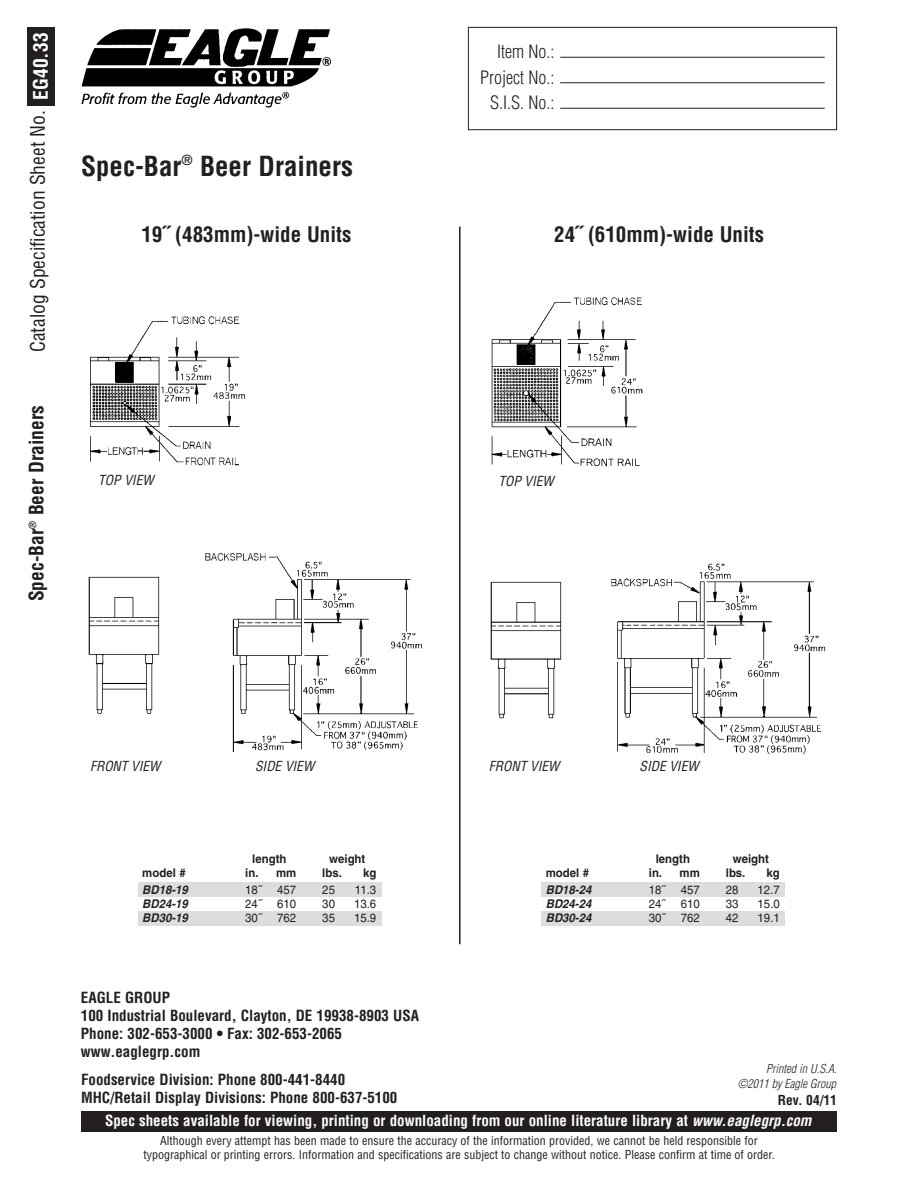
<style>
.page{position:relative;width:918px;height:1188px;background:#fff}
.page>*{position:absolute;margin:0;border:0;box-sizing:border-box;transform-origin:0 0}
.t1{font:700 condensed 27px "Helvetica";color:#231f20}
.t2{font:700 condensed 21px "Helvetica";color:#231f20}
.t3{font:condensed 19.5px "Helvetica";color:#231f20}
.t4{font:700 condensed 19.5px "Helvetica";color:#231f20}
.t5{font:300 condensed 18px/25.5px "Helvetica";color:#231f20;text-align:right}
.t6{font:700 condensed 15px/18px "Helvetica";color:#231f20}
.t7{font:700 condensed 15px "Helvetica";color:#fff}
.t8{font:italic condensed 13.5px "Helvetica";color:#231f20}
.t9{font:700 condensed 13.5px "Helvetica";color:#231f20}
.t10{font:condensed 12px/13.5px "Helvetica";color:#231f20;text-align:center}
.t11{font:12px "Helvetica";color:#231f20;scale:.95 1}
.t12{font:700 12px "Helvetica";color:#231f20;scale:.95 1}
.t13{font:italic 700 12px "Helvetica";color:#231f20;scale:.95 1}
.t14{font:italic 300 condensed 12px "Helvetica";color:#231f20}
.s1{font-weight:700;color:#fff}
.s2{font-style:italic}
</style>
<div class="page">
<div style="left:81px;top:1111px;width:756px;height:21px;background:#231f20"></div>
<img style="left:81px;top:28px;width:250px;height:79px">
<div style="left:27px;top:27px;width:28px;height:78px;background:#231f20"></div>
<div style="left:468px;top:27px;width:369px;height:103px;border:1px solid #231f20"></div>
<hr style="left:560px;top:82px;width:265px;height:1px;background:#231f20">
<hr style="left:560px;top:57px;width:265px;height:1px;background:#231f20">
<hr style="left:560px;top:108px;width:265px;height:1px;background:#231f20">
<div style="left:138px;top:882px;width:243px;height:14px;background:#dcdddf"></div>
<div style="left:138px;top:911px;width:243px;height:14px;background:#dcdddf"></div>
<div style="left:542px;top:882px;width:243px;height:14px;background:#dcdddf"></div>
<div style="left:542px;top:911px;width:243px;height:14px;background:#dcdddf"></div>
<hr style="left:459px;top:226px;width:2px;height:718px;background:#231f20">
<img style="left:90px;top:316px;width:156px;height:150px">
<img style="left:88px;top:576px;width:72px;height:138px">
<img style="left:205px;top:552px;width:217px;height:200px">
<img style="left:491px;top:297px;width:152px;height:170px">
<img style="left:490px;top:581px;width:72px;height:138px">
<img style="left:611px;top:563px;width:215px;height:192px">
<h3 class="t3" style="left:25px;top:352px;width:321px;rotate:-90deg">Catalog Specification Sheet No. <span class="s1">EG40.33</span></h3>
<h3 class="t5" style="left:480px;top:39px;width:76px">Item No.:<br>Project No.:<br>S.I.S. No.:</h3>
<h1 class="t1" style="left:81px;top:149px;width:274px">Spec-Bar<sup>®</sup> Beer Drainers</h1>
<h2 class="t2" style="left:141px;top:221px;width:211px">19˝ (483mm)-wide Units</h2>
<h2 class="t2" style="left:554px;top:222px;width:211px">24˝ (610mm)-wide Units</h2>
<h3 class="t4" style="left:25px;top:601px;width:198px;rotate:-90deg">Spec-Bar<sup>®</sup> Beer Drainers</h3>
<p class="t8" style="left:98px;top:471px;width:57px">TOP VIEW</p>
<p class="t8" style="left:498px;top:472px;width:57px">TOP VIEW</p>
<p class="t8" style="left:90px;top:757px;width:72px">FRONT VIEW</p>
<p class="t8" style="left:255px;top:757px;width:61px">SIDE VIEW</p>
<p class="t8" style="left:489px;top:758px;width:72px">FRONT VIEW</p>
<p class="t8" style="left:639px;top:758px;width:61px">SIDE VIEW</p>
<p class="t12" style="left:252px;top:851px;width:38px">length</p>
<p class="t12" style="left:329px;top:851px;width:40px">weight</p>
<p class="t12" style="left:656px;top:851px;width:37px">length</p>
<p class="t12" style="left:733px;top:851px;width:40px">weight</p>
<p class="t12" style="left:142px;top:866px;width:47px">model #</p>
<p class="t12" style="left:245px;top:866px;width:55px">in. mm</p>
<p class="t12" style="left:322px;top:866px;width:22px">lbs.</p>
<p class="t12" style="left:363px;top:866px;width:16px">kg</p>
<p class="t13" style="left:142px;top:882px;width:50px">BD18-19</p>
<p class="t11" style="left:245px;top:882px;width:19px">18˝</p>
<p class="t11" style="left:277px;top:882px;width:22px">457</p>
<p class="t11" style="left:322px;top:882px;width:15px">25</p>
<p class="t11" style="left:355px;top:882px;width:24px">11.3</p>
<p class="t13" style="left:142px;top:897px;width:50px">BD24-19</p>
<p class="t11" style="left:245px;top:897px;width:19px">24˝</p>
<p class="t11" style="left:277px;top:897px;width:22px">610</p>
<p class="t11" style="left:322px;top:897px;width:15px">30</p>
<p class="t11" style="left:354px;top:897px;width:25px">13.6</p>
<p class="t13" style="left:142px;top:911px;width:50px">BD30-19</p>
<p class="t11" style="left:245px;top:911px;width:19px">30˝</p>
<p class="t11" style="left:277px;top:911px;width:22px">762</p>
<p class="t11" style="left:322px;top:911px;width:15px">35</p>
<p class="t11" style="left:354px;top:911px;width:25px">15.9</p>
<p class="t12" style="left:546px;top:866px;width:47px">model #</p>
<p class="t12" style="left:649px;top:866px;width:55px">in. mm</p>
<p class="t12" style="left:726px;top:866px;width:22px">lbs.</p>
<p class="t12" style="left:767px;top:866px;width:16px">kg</p>
<p class="t13" style="left:546px;top:882px;width:50px">BD18-24</p>
<p class="t11" style="left:649px;top:882px;width:19px">18˝</p>
<p class="t11" style="left:681px;top:882px;width:22px">457</p>
<p class="t11" style="left:726px;top:882px;width:15px">28</p>
<p class="t11" style="left:758px;top:882px;width:25px">12.7</p>
<p class="t13" style="left:546px;top:897px;width:50px">BD24-24</p>
<p class="t11" style="left:649px;top:897px;width:19px">24˝</p>
<p class="t11" style="left:681px;top:897px;width:22px">610</p>
<p class="t11" style="left:726px;top:897px;width:15px">33</p>
<p class="t11" style="left:758px;top:897px;width:25px">15.0</p>
<p class="t13" style="left:546px;top:911px;width:50px">BD30-24</p>
<p class="t11" style="left:649px;top:911px;width:19px">30˝</p>
<p class="t11" style="left:681px;top:911px;width:22px">762</p>
<p class="t11" style="left:726px;top:911px;width:15px">42</p>
<p class="t11" style="left:758px;top:911px;width:25px">19.1</p>
<p class="t6" style="left:81px;top:989px;width:340px">EAGLE GROUP<br>100 Industrial Boulevard, Clayton, DE 19938-8903 USA<br>Phone: 302-653-3000 • Fax: 302-653-2065 www.eaglegrp.com</p>
<p class="t14" style="left:766px;top:1062px;width:72px">Printed in U.S.A.</p>
<p class="t6" style="left:81px;top:1070px;width:266px">Foodservice Division: Phone 800-441-8440</p>
<p class="t14" style="left:738px;top:1077px;width:100px">©2011 by Eagle Group</p>
<p class="t6" style="left:81px;top:1088px;width:318px">MHC/Retail Display Divisions: Phone 800-637-5100</p>
<p class="t9" style="left:778px;top:1092px;width:61px">Rev. 04/11</p>
<p class="t7" style="left:105px;top:1112px;width:708px">Spec sheets available for viewing, printing or downloading from our online literature library at <span class="s2">www.eaglegrp.com</span></p>
<p class="t10" style="left:143px;top:1134px;width:633px">Although every attempt has been made to ensure the accuracy of the information provided, we cannot be held responsible for typographical or printing errors. Information and specifications are subject to change without notice. Please confirm at time of order.</p>
</div>
